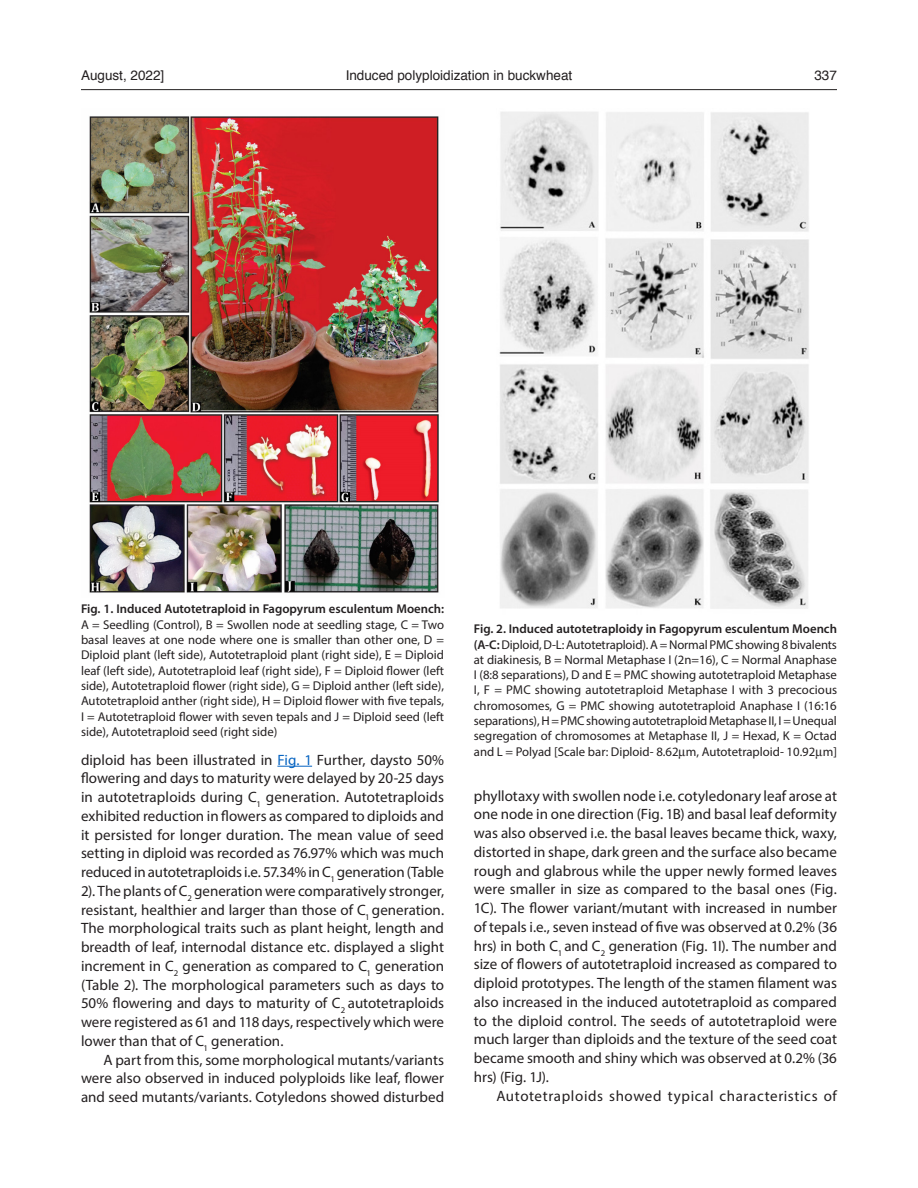
<style>
.page{position:relative;width:918px;height:1188px;background:#fff}
.page>*{position:absolute;margin:0;border:0;box-sizing:border-box;transform-origin:0 0}
.text{font:15px/18.8px "Myriad Pro";letter-spacing:.005em;color:#231f20;text-align:justify}
.Body_flush{font:15px/18.8px "Myriad Pro";color:#231f20;text-align:justify}
.text-2{font:15px "Myriad Pro";letter-spacing:.04em;color:#231f20}
.t1{font:13.5px "Helvetica";color:#231f20}
.fig{font:12.75px/15.3px "Myriad Pro";color:#231f20;text-align:justify}
.s1{font-weight:600}
.s2{color:#0563c1}
</style>
<div class="page">
<hr style="left:81px;top:89px;width:756px;height:1px;background:#231f20">
<hr style="left:277px;top:766px;width:35px;height:1px;background:#0563c1">
<img style="left:89px;top:116px;width:350px;height:477px">
<img style="left:499px;top:112px;width:310px;height:497px">
<p class="t1" style="left:81px;top:65px;width:85px">August, 2022]</p>
<p class="t1" style="left:346px;top:65px;width:228px">Induced polyploidization in buckwheat</p>
<p class="t1" style="left:814px;top:65px;width:24px">337</p>
<p class="fig" style="left:81px;top:601px;width:365px"><span class="s1">Fig. 1. Induced Autotetraploid in Fagopyrum esculentum Moench:<br></span>A = Seedling (Control), B = Swollen node at seedling stage, C = Two basal leaves at one node where one is smaller than other one, D = Diploid plant (left side), Autotetraploid plant (right side), E = Diploid leaf (left side), Autotetraploid leaf (right side), F = Diploid flower (left side), Autotetraploid flower (right side), G = Diploid anther (left side), Autotetraploid anther (right side), H = Diploid flower with five tepals, I = Autotetraploid flower with seven tepals and J = Diploid seed (left side), Autotetraploid seed (right side)</p>
<p class="Body_flush" style="left:81px;top:750px;width:365px">diploid has been illustrated in <span class="s2">Fig. 1</span> Further, daysto 50% flowering and days to maturity were delayed by 20-25 days in autotetraploids during C<sub>1</sub> generation. Autotetraploids exhibited reduction in flowers as compared to diploids and it persisted for longer duration. The mean value of seed setting in diploid was recorded as 76.97% which was much reduced in autotetraploids i.e. 57.34% in C<sub>1</sub> generation (Table 2). The plants of C<sub>2</sub> generation were comparatively stronger, resistant, healthier and larger than those of C<sub>1</sub> generation.<br>The morphological traits such as plant height, length and breadth of leaf, internodal distance etc. displayed a slight increment in C<sub>2</sub> generation as compared to C<sub>1</sub> generation (Table 2). The morphological parameters such as days to 50% flowering and days to maturity of C<sub>2</sub> autotetraploids were registered as 61 and 118 days, respectively which were lower than that of C<sub>1</sub> generation.</p>
<p class="text" style="left:81px;top:1050px;width:365px;text-indent:22px">A part from this, some morphological mutants/variants were also observed in induced polyploids like leaf, flower and seed mutants/variants. Cotyledons showed disturbed</p>
<p class="fig" style="left:474px;top:621px;width:365px"><span class="s1">Fig. 2. Induced autotetraploidy in Fagopyrum esculentum Moench (A-C:</span> Diploid, D-L: Autotetraploid). A = Normal PMC showing 8 bivalents at diakinesis, B = Normal Metaphase I (2n=16), C = Normal Anaphase I (8:8 separations), D and E = PMC showing autotetraploid Metaphase I, F = PMC showing autotetraploid Metaphase I with 3 precocious chromosomes, G = PMC showing autotetraploid Anaphase I (16:16 separations), H = PMC showing autotetraploid Metaphase II, I = Unequal segregation of chromosomes at Metaphase II, J = Hexad, K = Octad and L = Polyad [Scale bar: Diploid- 8.62 m, Autotetraploid- 10.92 m]</p>
<p class="text" style="left:474px;top:786px;width:365px">phyllotaxy with swollen node i.e. cotyledonary leaf arose at one node in one direction (Fig. 1B) and basal leaf deformity was also observed i.e. the basal leaves became thick, waxy, distorted in shape, dark green and the surface also became rough and glabrous while the upper newly formed leaves were smaller in size as compared to the basal ones (Fig.<br>1C). The flower variant/mutant with increased in number of tepals i.e., seven instead of five was observed at 0.2% (36 hrs) in both C<sub>1</sub> and C<sub>2</sub> generation (Fig. 1I). The number and size of flowers of autotetraploid increased as compared to diploid prototypes. The length of the stamen filament was also increased in the induced autotetraploid as compared to the diploid control. The seeds of autotetraploid were much larger than diploids and the texture of the seed coat became smooth and shiny which was observed at 0.2% (36 hrs) (Fig. 1J).</p>
<p class="text-2" style="left:496px;top:1086px;width:342px">Autotetraploids showed typical characteristics of</p>
</div>
